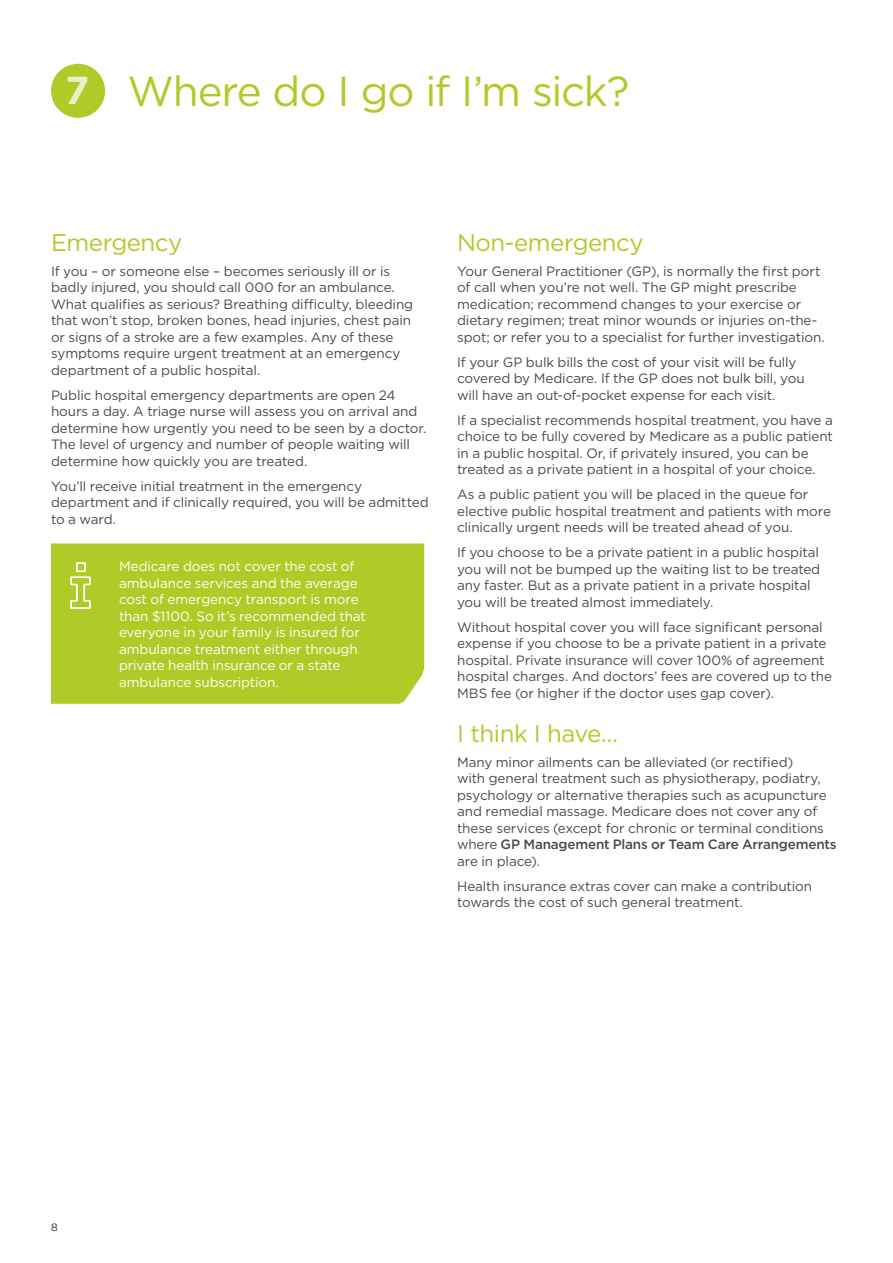
<style>
.page{position:relative;width:893px;height:1263px;background:#fff}
.page>*{position:absolute;margin:0;border:0;box-sizing:border-box;transform-origin:0 0}
.t1{font:42px "Gotham";letter-spacing:-.03em;color:#afcb27}
.t2{font:24px "Gotham";letter-spacing:-.02em;color:#afcb27}
.t3{font:13.5px/16.5px "Gotham";letter-spacing:-.01em;color:#4a4a49}
.t4{font:13.5px/16.5px "Gotham";letter-spacing:-.01em;color:#fff}
.t5{font:300 10.5px "Gotham";color:#4a4a49}
.s1{font-weight:700;font-size:39px;color:#e9efc9}
.s2{font-weight:500}
</style>
<div class="page">
<div style="left:51px;top:543px;width:373px;height:161px;background:#afcb27"></div>
<svg style="left:70px;top:562px;width:21px;height:47px"></svg>
<div style="left:51px;top:64px;width:54px;height:54px;background:#afcb27;border-radius:50%"></div>
<h1 class="t1" style="left:65px;top:64px;width:566px"><span class="s1">7</span> Where do I go if I’m sick?</h1>
<h2 class="t2" style="left:51px;top:227px;width:133px">Emergency</h2>
<p class="t3" style="left:51px;top:262px;width:364px">If you – or someone else – becomes seriously ill or is badly injured, you should call 000 for an ambulance.<br>What qualifies as serious? Breathing difficulty, bleeding that won’t stop, broken bones, head injuries, chest pain or signs of a stroke are a few examples. Any of these symptoms require urgent treatment at an emergency department of a public hospital.</p>
<p class="t3" style="left:51px;top:386px;width:377px">Public hospital emergency departments are open 24 hours a day. A triage nurse will assess you on arrival and determine how urgently you need to be seen by a doctor.<br>The level of urgency and number of people waiting will determine how quickly you are treated.</p>
<p class="t3" style="left:51px;top:477px;width:379px">You’ll receive initial treatment in the emergency department and if clinically required, you will be admitted to a ward.</p>
<p class="t4" style="left:119px;top:558px;width:248px">Medicare does not cover the cost of ambulance services and the average cost of emergency transport is more than $1100. So it’s recommended that everyone in your family is insured for ambulance treatment either through private health insurance or a state ambulance subscription.</p>
<h2 class="t2" style="left:457px;top:227px;width:188px">Non-emergency</h2>
<p class="t3" style="left:457px;top:262px;width:369px">Your General Practitioner (GP), is normally the first port of call when you’re not well. The GP might prescribe medication; recommend changes to your exercise or dietary regimen; treat minor wounds or injuries on-the&shy;spot; or refer you to a specialist for further investigation.</p>
<p class="t3" style="left:457px;top:353px;width:349px">If your GP bulk bills the cost of your visit will be fully covered by Medicare. If the GP does not bulk bill, you will have an out-of-pocket expense for each visit.</p>
<p class="t3" style="left:457px;top:411px;width:377px">If a specialist recommends hospital treatment, you have a choice to be fully covered by Medicare as a public patient in a public hospital. Or, if privately insured, you can be treated as a private patient in a hospital of your choice.</p>
<p class="t3" style="left:457px;top:486px;width:375px">As a public patient you will be placed in the queue for elective public hospital treatment and patients with more clinically urgent needs will be treated ahead of you.</p>
<p class="t3" style="left:457px;top:544px;width:365px">If you choose to be a private patient in a public hospital you will not be bumped up the waiting list to be treated any faster. But as a private patient in a private hospital you will be treated almost immediately.</p>
<p class="t3" style="left:457px;top:618px;width:376px">Without hospital cover you will face significant personal expense if you choose to be a private patient in a private hospital. Private insurance will cover 100% of agreement hospital charges. And doctors’ fees are covered up to the MBS fee (or higher if the doctor uses gap cover).</p>
<h2 class="t2" style="left:457px;top:718px;width:162px">I think I have…</h2>
<p class="t3" style="left:457px;top:753px;width:381px">Many minor ailments can be alleviated (or rectified)<br>with general treatment such as physiotherapy, podiatry, psychology or alternative therapies such as acupuncture and remedial massage. Medicare does not cover any of these services (except for chronic or terminal conditions where <span class="s2">GP Management Plans or Team Care Arrangements </span>are in place).</p>
<p class="t3" style="left:457px;top:877px;width:356px">Health insurance extras cover can make a contribution towards the cost of such general treatment.</p>
<p class="t5" style="left:51px;top:1220px;width:8px">8</p>
</div>
